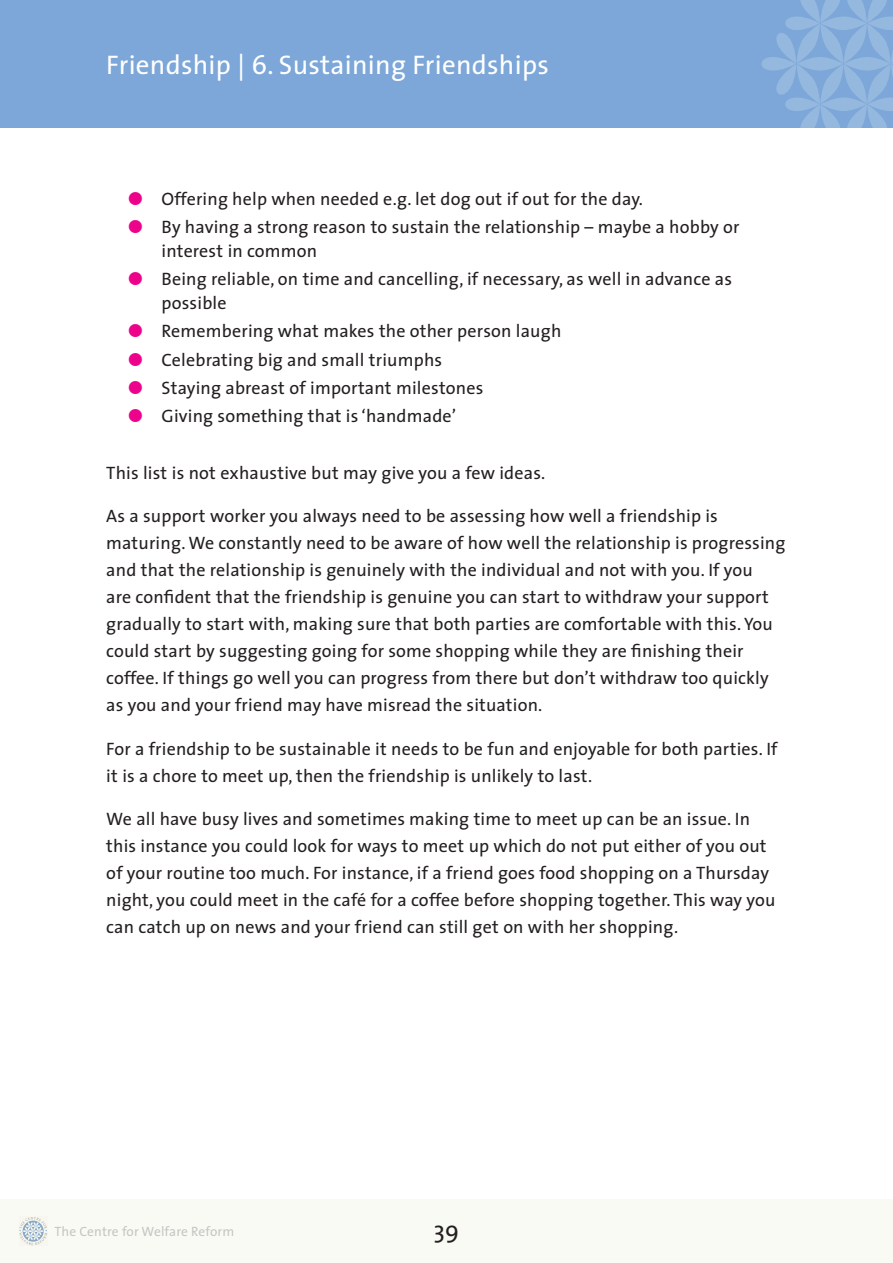
<style>
.page{position:relative;width:893px;height:1263px;background:#fff}
.page>*{position:absolute;margin:0;border:0;box-sizing:border-box;transform-origin:0 0}
.t1{font:27px "The Sans";letter-spacing:.01em;color:#fff}
.t2{font:24px "The Sans";color:#231f20}
.t3{font:18px/27px "The Sans";letter-spacing:.01em;color:#231f20}
.t4{font:13.5px "The Sans";letter-spacing:.01em;color:#939598}
</style>
<div class="page">
<div style="left:0;top:0;width:893px;height:128px;background:#7ca7d8"></div>
<div style="left:0;top:1199px;width:893px;height:64px;background:#fafaf5"></div>
<svg style="left:761px;top:0;width:132px;height:128px"></svg>
<svg style="left:19px;top:1217px;width:28px;height:28px"></svg>
<h1 class="t1" style="left:106px;top:42px;width:444px">Friendship | 6. Sustaining Friendships</h1>
<p class="t3" style="left:162px;top:184px;width:579px;line-height:28.2px">Offering help when needed e.g. let dog out if out for the day.<br>By having a strong reason to sustain the relationship – maybe a hobby or</p>
<p class="t3" style="left:162px;top:236px;width:572px;line-height:28.2px">interest in common<br>Being reliable, on time and cancelling, if necessary, as well in advance as</p>
<p class="t3" style="left:162px;top:288px;width:401px;line-height:28.2px">possible<br>Remembering what makes the other person laugh Celebrating big and small triumphs<br>Staying abreast of important milestones<br>Giving something that is ‘handmade’</p>
<p class="t3" style="left:106px;top:459px;width:439px">This list is not exhaustive but may give you a few ideas.</p>
<p class="t3" style="left:106px;top:502px;width:681px">As a support worker you always need to be assessing how well a friendship is maturing. We constantly need to be aware of how well the relationship is progressing and that the relationship is genuinely with the individual and not with you. If you<br>are confident that the friendship is genuine you can start to withdraw your support gradually to start with, making sure that both parties are comfortable with this. You could start by suggesting going for some shopping while they are finishing their coffee. If things go well you can progress from there but don’t withdraw too quickly as you and your friend may have misread the situation.</p>
<p class="t3" style="left:106px;top:735px;width:673px">For a friendship to be sustainable it needs to be fun and enjoyable for both parties. If it is a chore to meet up, then the friendship is unlikely to last.</p>
<p class="t3" style="left:106px;top:805px;width:671px">We all have busy lives and sometimes making time to meet up can be an issue. In this instance you could look for ways to meet up which do not put either of you out of your routine too much. For instance, if a friend goes food shopping on a Thursday night, you could meet in the café for a coffee before shopping together. This way you can catch up on news and your friend can still get on with her shopping.</p>
<p class="t4" style="left:54px;top:1220px;width:181px">The Centre for Welfare Reform</p>
<h2 class="t2" style="left:434px;top:1210px;width:27px">39</h2>
</div>
